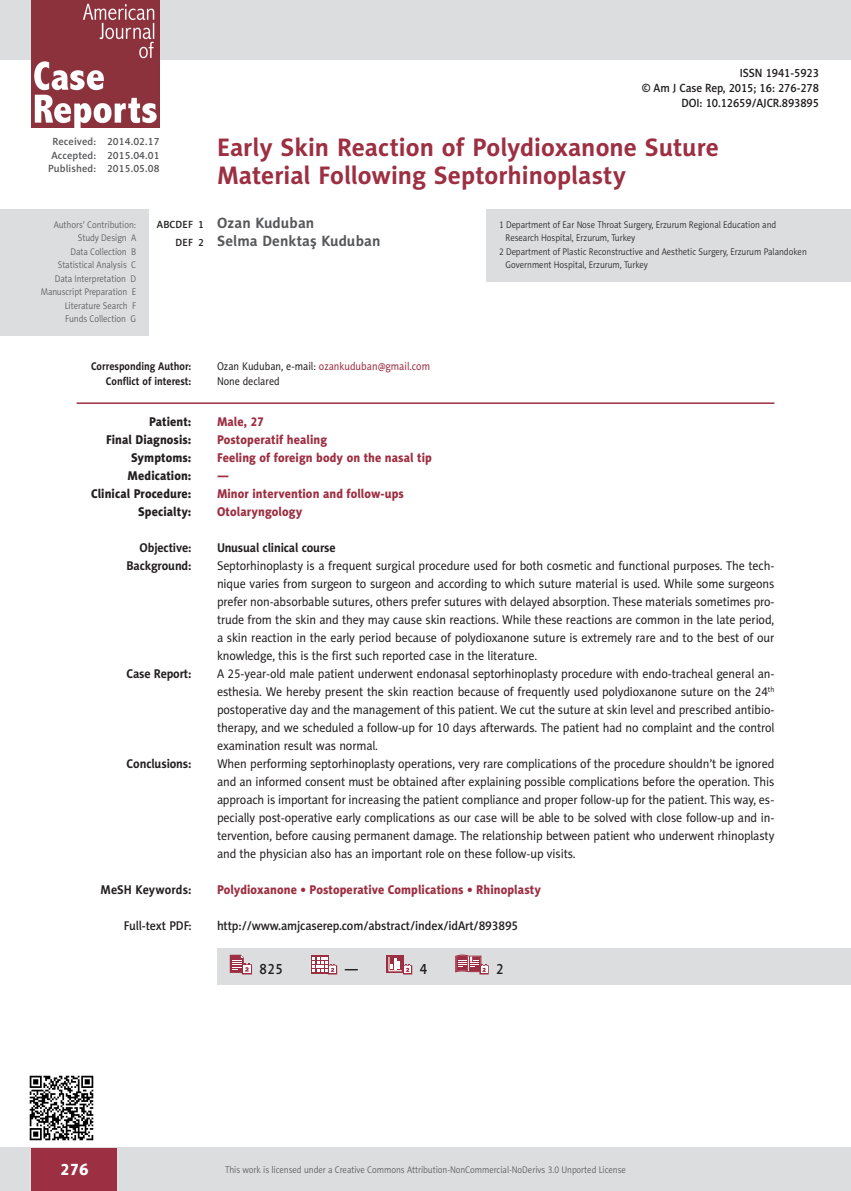
<style>
.page{position:relative;width:851px;height:1191px;background:#fff}
.page>*{position:absolute;margin:0;border:0;box-sizing:border-box;transform-origin:0 0}
.AJCR_Tytul{font:700 25.5px/28.5px "Naomi Sans EFN";color:#9d2f42}
.t1{font:16.5px "Naomi Sans EFN Heavy";color:#fff}
.AJCR_Autorzy{font:700 15px "Naomi Sans EFN";letter-spacing:.01em;color:#57585a}
.AJCR_dane{font:15px "Naomi Sans EFN Medium";color:#231f20;scale:.9 1}
.AJCR_Summary_body{font:12.75px/18px "Naomi Sans EFN";letter-spacing:-.01em;color:#231f20;text-align:justify;scale:.95 1}
.AJCR_keywords{font:12.75px "Naomi Sans EFN Heavy";letter-spacing:.005em;color:#9d2f42;scale:.95 1}
.AJCR_keywords-2{font:12.75px "Naomi Sans EFN Heavy";letter-spacing:.005em;color:#231f20;scale:.95 1}
.AJCR_full_text_pdf{font:12.75px "Naomi Sans EFN Medium";letter-spacing:-.01em;color:#231f20;scale:.95 1}
.AJCR_Summary_body-2{font:700 12.75px "Naomi Sans EFN";letter-spacing:-.01em;color:#231f20;scale:.95 1}
.AJCR_keywords-3{font:700 12.75px "Naomi Sans EFN";letter-spacing:.005em;color:#231f20;scale:.95 1}
.AJCR_full_text_pdf-2{font:12px "Naomi Sans EFN Medium";letter-spacing:-.01em;color:#231f20;scale:.95 1}
.AJCR_Adres{font:11.25px "Naomi Sans EFN";color:#9d2f42;scale:.9 1}
.AJCR_Adres-2{font:700 11.25px "Naomi Sans EFN";color:#231f20;scale:.9 1}
.AJCR_Adres-3{font:11.25px "Naomi Sans EFN";color:#231f20;scale:.9 1}
.t2{font:10.5px "Naomi Sans EFN Medium";letter-spacing:.01em;color:#57585a}
.t3{font:9.75px "Naomi Sans EFN Light";color:#57585a;scale:.9 1}
.AJCR_Afiliacja{font:9.75px/13.5px "Naomi Sans EFN Light";color:#231f20;scale:.9 1}
.s1{font-family:"Naomi Sans EFN Medium";font-weight:400;font-size:10.5px;color:#231f20}
.s2{color:#231f20}
</style>
<div class="page">
<div style="left:217px;top:948px;width:633px;height:36px;background:#dcdddf"></div>
<svg style="left:230px;top:954px;width:22px;height:20px"></svg>
<svg style="left:311px;top:955px;width:17px;height:18px"></svg>
<svg style="left:313px;top:956px;width:24px;height:18px"></svg>
<div style="left:386px;top:955px;width:18px;height:18px;background:#9d2f42"></div>
<svg style="left:388px;top:957px;width:24px;height:17px"></svg>
<svg style="left:455px;top:954px;width:33px;height:20px"></svg>
<hr style="left:77px;top:402px;width:697px;height:2px;background:#9d2f42">
<div style="left:0;top:210px;width:149px;height:126px;background:#dcdddf"></div>
<div style="left:486px;top:210px;width:364px;height:72px;background:#dcdddf"></div>
<img style="left:29px;top:1075px;width:65px;height:66px">
<hr style="left:850px;top:0;width:1px;height:60px;background:#dcdddf">
<div style="left:0;top:1148px;width:850px;height:43px;background:#dcdddf"></div>
<div style="left:32px;top:1147px;width:85px;height:43px;background:#9d2f42"></div>
<div style="left:0;top:0;width:850px;height:60px;background:#dcdddf"></div>
<img style="left:32px;top:0;width:127px;height:127px">
<p class="AJCR_full_text_pdf-2" style="left:739px;top:66px;width:85px">ISSN 1941-5923</p>
<p class="AJCR_full_text_pdf-2" style="left:641px;top:81px;width:188px">© Am J Case Rep, 2015; 16: 276-278</p>
<p class="AJCR_full_text_pdf-2" style="left:681px;top:96px;width:146px">DOI: 10.12659/AJCR.893895</p>
<p class="AJCR_Tytul" style="left:217px;top:133px;width:503px">Early Skin Reaction of Polydioxanone Suture<br>Material Following Septorhinoplasty</p>
<p class="AJCR_Autorzy" style="left:157px;top:214px;width:159px"><span class="s1">ABCDEF 1</span> Ozan Kuduban</p>
<p class="AJCR_Autorzy" style="left:176px;top:232px;width:206px"><span class="s1">DEF 2</span> Selma Denktaş Kuduban</p>
<p class="t2" style="left:52px;top:136px;width:109px">Received: 2014.02.17</p>
<p class="t2" style="left:51px;top:149px;width:110px">Accepted: 2015.04.01</p>
<p class="t2" style="left:48px;top:163px;width:113px">Published: 2015.05.08</p>
<p class="t3" style="left:54px;top:219px;width:93px">Authors’ Contribution:</p>
<p class="t3" style="left:78px;top:232px;width:66px">Study Design A</p>
<p class="t3" style="left:70px;top:246px;width:74px">Data Collection B</p>
<p class="t3" style="left:58px;top:259px;width:89px">Statistical Analysis C</p>
<p class="t3" style="left:55px;top:273px;width:92px">Data Interpretation D</p>
<p class="t3" style="left:41px;top:286px;width:107px">Manuscript Preparation E</p>
<p class="t3" style="left:65px;top:300px;width:81px">Literature Search F</p>
<p class="t3" style="left:65px;top:313px;width:80px">Funds Collection G</p>
<p class="AJCR_Afiliacja" style="left:505px;top:218px;width:302px;text-indent:-6px">1 Department of Ear Nose Throat Surgery, Erzurum Regional Education and<br>Research Hospital, Erzurum, Turkey</p>
<p class="AJCR_Afiliacja" style="left:505px;top:245px;width:336px;text-indent:-6px">2 Department of Plastic Reconstructive and Aesthetic Surgery, Erzurum Palandoken<br>Government Hospital, Erzurum, Turkey</p>
<p class="AJCR_Adres-2" style="left:91px;top:359px;width:113px">Corresponding Author:</p>
<p class="AJCR_Adres" style="left:217px;top:359px;width:238px"><span class="s2">Ozan Kuduban, e-mail:</span> ozankuduban@gmail.com</p>
<p class="AJCR_Adres-2" style="left:106px;top:375px;width:97px">Conflict of interest:</p>
<p class="AJCR_Adres-3" style="left:217px;top:375px;width:71px">None declared</p>
<p class="AJCR_keywords-2" style="left:149px;top:414px;width:46px">Patient:</p>
<p class="AJCR_keywords" style="left:217px;top:414px;width:51px">Male, 27</p>
<p class="AJCR_keywords-2" style="left:106px;top:432px;width:91px">Final Diagnosis:</p>
<p class="AJCR_keywords" style="left:217px;top:432px;width:117px">Postoperatif healing</p>
<p class="AJCR_keywords-2" style="left:131px;top:450px;width:65px">Symptoms:</p>
<p class="AJCR_keywords" style="left:217px;top:450px;width:228px">Feeling of foreign body on the nasal tip</p>
<p class="AJCR_keywords-2" style="left:128px;top:468px;width:69px">Medication:</p>
<p class="AJCR_keywords" style="left:217px;top:468px;width:14px">—</p>
<p class="AJCR_keywords-2" style="left:91px;top:486px;width:107px">Clinical Procedure:</p>
<p class="AJCR_keywords" style="left:217px;top:486px;width:198px">Minor intervention and follow-ups</p>
<p class="AJCR_keywords-2" style="left:138px;top:504px;width:58px">Specialty:</p>
<p class="AJCR_keywords" style="left:217px;top:504px;width:91px">Otolaryngology</p>
<p class="AJCR_Summary_body-2" style="left:139px;top:540px;width:56px">Objective:</p>
<p class="AJCR_Summary_body-2" style="left:217px;top:540px;width:126px">Unusual clinical course</p>
<p class="AJCR_Summary_body-2" style="left:126px;top:558px;width:70px">Background:</p>
<p class="AJCR_Summary_body" style="left:217px;top:557px;width:588px">Septorhinoplasty is a frequent surgical procedure used for both cosmetic and functional purposes. The tech&shy;nique varies from surgeon to surgeon and according to which suture material is used. While some surgeons prefer non-absorbable sutures, others prefer sutures with delayed absorption. These materials sometimes pro&shy;trude from the skin and they may cause skin reactions. While these reactions are common in the late period, a skin reaction in the early period because of polydioxanone suture is extremely rare and to the best of our knowledge, this is the first such reported case in the literature.</p>
<p class="AJCR_Summary_body-2" style="left:126px;top:666px;width:70px">Case Report:</p>
<p class="AJCR_Summary_body" style="left:217px;top:665px;width:588px">A 25-year-old male patient underwent endonasal septorhinoplasty procedure with endo-tracheal general an&shy;esthesia. We hereby present the skin reaction because of frequently used polydioxanone suture on the 24<sup>th </sup>postoperative day and the management of this patient. We cut the suture at skin level and prescribed antibio&shy;therapy, and we scheduled a follow-up for 10 days afterwards. The patient had no complaint and the control examination result was normal.</p>
<p class="AJCR_Summary_body-2" style="left:127px;top:756px;width:70px">Conclusions:</p>
<p class="AJCR_Summary_body" style="left:217px;top:755px;width:588px">When performing septorhinoplasty operations, very rare complications of the procedure shouldn’t be ignored and an informed consent must be obtained after explaining possible complications before the operation. This approach is important for increasing the patient compliance and proper follow-up for the patient. This way, es&shy;pecially post-operative early complications as our case will be able to be solved with close follow-up and in&shy;tervention, before causing permanent damage. The relationship between patient who underwent rhinoplasty and the physician also has an important role on these follow-up visits.</p>
<p class="AJCR_keywords-3" style="left:100px;top:882px;width:97px">MeSH Keywords:</p>
<p class="AJCR_keywords" style="left:217px;top:882px;width:342px">Polydioxanone • Postoperative Complications • Rhinoplasty</p>
<p class="AJCR_full_text_pdf" style="left:124px;top:918px;width:73px">Full-text PDF:</p>
<p class="AJCR_full_text_pdf" style="left:217px;top:918px;width:318px">http://www.amjcaserep.com/abstract/index/idArt/893895</p>
<p class="AJCR_dane" style="left:259px;top:960px;width:27px">825</p>
<p class="AJCR_dane" style="left:344px;top:960px;width:16px">—</p>
<p class="AJCR_dane" style="left:420px;top:960px;width:10px">4</p>
<p class="AJCR_dane" style="left:496px;top:960px;width:10px">2</p>
<p class="t1" style="left:60px;top:1159px;width:30px">276</p>
<p class="t3" style="left:225px;top:1164px;width:447px">This work is licensed under a Creative Commons Attribution-NonCommercial-NoDerivs 3.0 Unported License</p>
</div>
